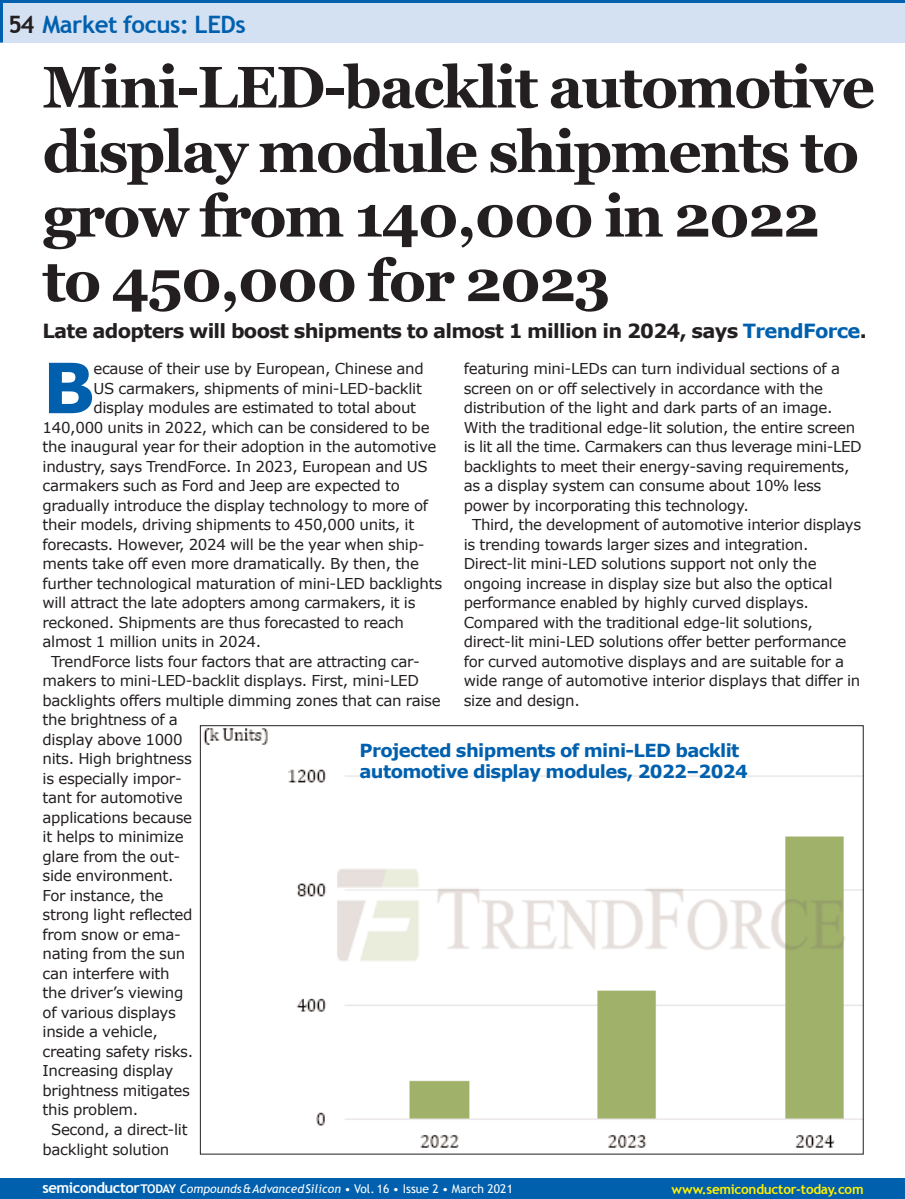
<style>
.page{position:relative;width:905px;height:1199px;background:#fff}
.page>*{position:absolute;margin:0;border:0;box-sizing:border-box;transform-origin:0 0}
.t1{font:700 69.3px "Verdana";color:#0160ae}
.t2{font:700 58.5px/64.5px "Georgia";letter-spacing:-.03em;color:#231f20}
.t3{font:700 24px "Trebuchet MS";letter-spacing:-.02em;color:#0160ae}
.t4{font:700 19.5px "Verdana";letter-spacing:-.035em;color:#231f20}
.t5{font:700 18px/21px "Verdana";letter-spacing:-.035em;color:#0160ae}
.t6{font:15px "Verdana";letter-spacing:-.02em;color:#231f20}
.t7{font:700 13.5px "Trebuchet MS";letter-spacing:-.02em;color:#fff101}
.t8{font:italic 12px "Trebuchet MS";letter-spacing:.005em;color:#fff}
.s1{color:#231f20}
.s2{color:#0160ae}
.s3{font-weight:700;font-style:normal;font-size:15px}
.s4{font-weight:700;font-style:normal}
.s5{font-style:normal}
</style>
<div class="page">
<img style="left:203px;top:728px;width:658px;height:420px">
<div style="left:0;top:0;width:904px;height:43px;background:#d4e1f2"></div>
<hr style="left:0;top:0;width:3px;height:43px;background:#0160ae">
<div style="left:0;top:1178px;width:904px;height:20px;background:#0160ae"></div>
<hr style="left:0;top:0;width:904px;height:3px;background:#0160ae">
<p class="t3" style="left:8px;top:10px;width:239px"><span class="s1">54</span> Market focus: LEDs</p>
<p class="t2" style="left:43px;top:55px;width:834px">Mini-LED-backlit automotive display module shipments to grow from 140,000 in 2022 to 450,000 for 2023</p>
<p class="t4" style="left:43px;top:318px;width:825px">Late adopters will boost shipments to almost 1 million in 2024, says <span class="s2">TrendForce</span>.</p>
<p class="t6" style="left:463px;top:359px;width:378px">featuring mini-LEDs can turn individual sections of a</p>
<p class="t6" style="left:463px;top:378px;width:361px">screen on or off selectively in accordance with the</p>
<p class="t6" style="left:463px;top:398px;width:370px">distribution of the light and dark parts of an image.</p>
<p class="t6" style="left:463px;top:417px;width:393px">With the traditional edge-lit solution, the entire screen</p>
<p class="t6" style="left:463px;top:437px;width:399px">is lit all the time. Carmakers can thus leverage mini-LED</p>
<p class="t6" style="left:463px;top:456px;width:387px">backlights to meet their energy-saving requirements,</p>
<p class="t6" style="left:463px;top:476px;width:359px">as a display system can consume about 10% less</p>
<p class="t6" style="left:463px;top:495px;width:287px">power by incorporating this technology.</p>
<p class="t6" style="left:472px;top:515px;width:390px">Third, the development of automotive interior displays</p>
<p class="t6" style="left:463px;top:534px;width:346px">is trending towards larger sizes and integration.</p>
<p class="t6" style="left:463px;top:554px;width:354px">Direct-lit mini-LED solutions support not only the</p>
<p class="t6" style="left:463px;top:573px;width:370px">ongoing increase in display size but also the optical</p>
<p class="t6" style="left:463px;top:593px;width:347px">performance enabled by highly curved displays.</p>
<p class="t6" style="left:463px;top:612px;width:351px">Compared with the traditional edge-lit solutions,</p>
<p class="t6" style="left:463px;top:632px;width:384px">direct-lit mini-LED solutions offer better performance</p>
<p class="t6" style="left:463px;top:651px;width:382px">for curved automotive displays and are suitable for a</p>
<p class="t6" style="left:463px;top:671px;width:398px">wide range of automotive interior displays that differ in</p>
<p class="t6" style="left:463px;top:690px;width:118px">size and design.</p>
<p class="t1" style="left:43px;top:343px;width:54px">B</p>
<p class="t6" style="left:93px;top:359px;width:332px">ecause of their use by European, Chinese and</p>
<p class="t6" style="left:93px;top:378px;width:330px">US carmakers, shipments of mini-LED-backlit</p>
<p class="t6" style="left:93px;top:398px;width:324px">display modules are estimated to total about</p>
<p class="t6" style="left:43px;top:417px;width:388px">140,000 units in 2022, which can be considered to be</p>
<p class="t6" style="left:43px;top:437px;width:395px">the inaugural year for their adoption in the automotive</p>
<p class="t6" style="left:43px;top:456px;width:387px">industry, says TrendForce. In 2023, European and US</p>
<p class="t6" style="left:43px;top:476px;width:359px">carmakers such as Ford and Jeep are expected to</p>
<p class="t6" style="left:43px;top:495px;width:387px">gradually introduce the display technology to more of</p>
<p class="t6" style="left:43px;top:515px;width:373px">their models, driving shipments to 450,000 units, it</p>
<p class="t6" style="left:43px;top:534px;width:383px">forecasts. However, 2024 will be the year when ship-</p>
<p class="t6" style="left:43px;top:554px;width:378px">ments take off even more dramatically. By then, the</p>
<p class="t6" style="left:43px;top:573px;width:401px">further technological maturation of mini-LED backlights</p>
<p class="t6" style="left:43px;top:593px;width:374px">will attract the late adopters among carmakers, it is</p>
<p class="t6" style="left:43px;top:612px;width:363px">reckoned. Shipments are thus forecasted to reach</p>
<p class="t6" style="left:43px;top:632px;width:220px">almost 1 million units in 2024.</p>
<p class="t6" style="left:51px;top:651px;width:370px">TrendForce lists four factors that are attracting car-</p>
<p class="t6" style="left:43px;top:671px;width:378px">makers to mini-LED-backlit displays. First, mini-LED</p>
<p class="t6" style="left:43px;top:690px;width:399px">backlights offers multiple dimming zones that can raise</p>
<p class="t6" style="left:43px;top:710px;width:137px">the brightness of a</p>
<p class="t6" style="left:43px;top:729px;width:142px">display above 1000</p>
<p class="t6" style="left:43px;top:749px;width:151px">nits. High brightness</p>
<p class="t6" style="left:43px;top:768px;width:141px">is especially impor-</p>
<p class="t6" style="left:43px;top:788px;width:142px">tant for automotive</p>
<p class="t6" style="left:43px;top:807px;width:151px">applications because</p>
<p class="t6" style="left:43px;top:827px;width:143px">it helps to minimize</p>
<p class="t6" style="left:43px;top:846px;width:139px">glare from the out-</p>
<p class="t6" style="left:43px;top:866px;width:132px">side environment.</p>
<p class="t6" style="left:43px;top:885px;width:122px">For instance, the</p>
<p class="t6" style="left:43px;top:905px;width:151px">strong light reflected</p>
<p class="t6" style="left:43px;top:924px;width:140px">from snow or ema-</p>
<p class="t6" style="left:43px;top:944px;width:144px">nating from the sun</p>
<p class="t6" style="left:43px;top:963px;width:128px">can interfere with</p>
<p class="t6" style="left:43px;top:983px;width:142px">the driver’s viewing</p>
<p class="t6" style="left:43px;top:1002px;width:135px">of various displays</p>
<p class="t6" style="left:43px;top:1022px;width:117px">inside a vehicle,</p>
<p class="t6" style="left:43px;top:1041px;width:152px">creating safety risks.</p>
<p class="t6" style="left:43px;top:1061px;width:132px">Increasing display</p>
<p class="t6" style="left:43px;top:1080px;width:149px">brightness mitigates</p>
<p class="t6" style="left:43px;top:1100px;width:97px">this problem.</p>
<p class="t6" style="left:51px;top:1119px;width:138px">Second, a direct-lit</p>
<p class="t6" style="left:43px;top:1139px;width:128px">backlight solution</p>
<p class="t5" style="left:359px;top:739px;width:390px">Projected shipments of mini-LED backlit automotive display modules, 2022–2024</p>
<p class="t8" style="left:43px;top:1181px;width:472px"><span class="s3">semiconductor</span><span class="s4">TODAY</span> Compounds&amp;AdvancedSilicon <span class="s5">• Vol. 16 • Issue 2 • March 2021</span></p>
<p class="t7" style="left:671px;top:1180px;width:194px">www.semiconductor-today.com</p>
</div>
